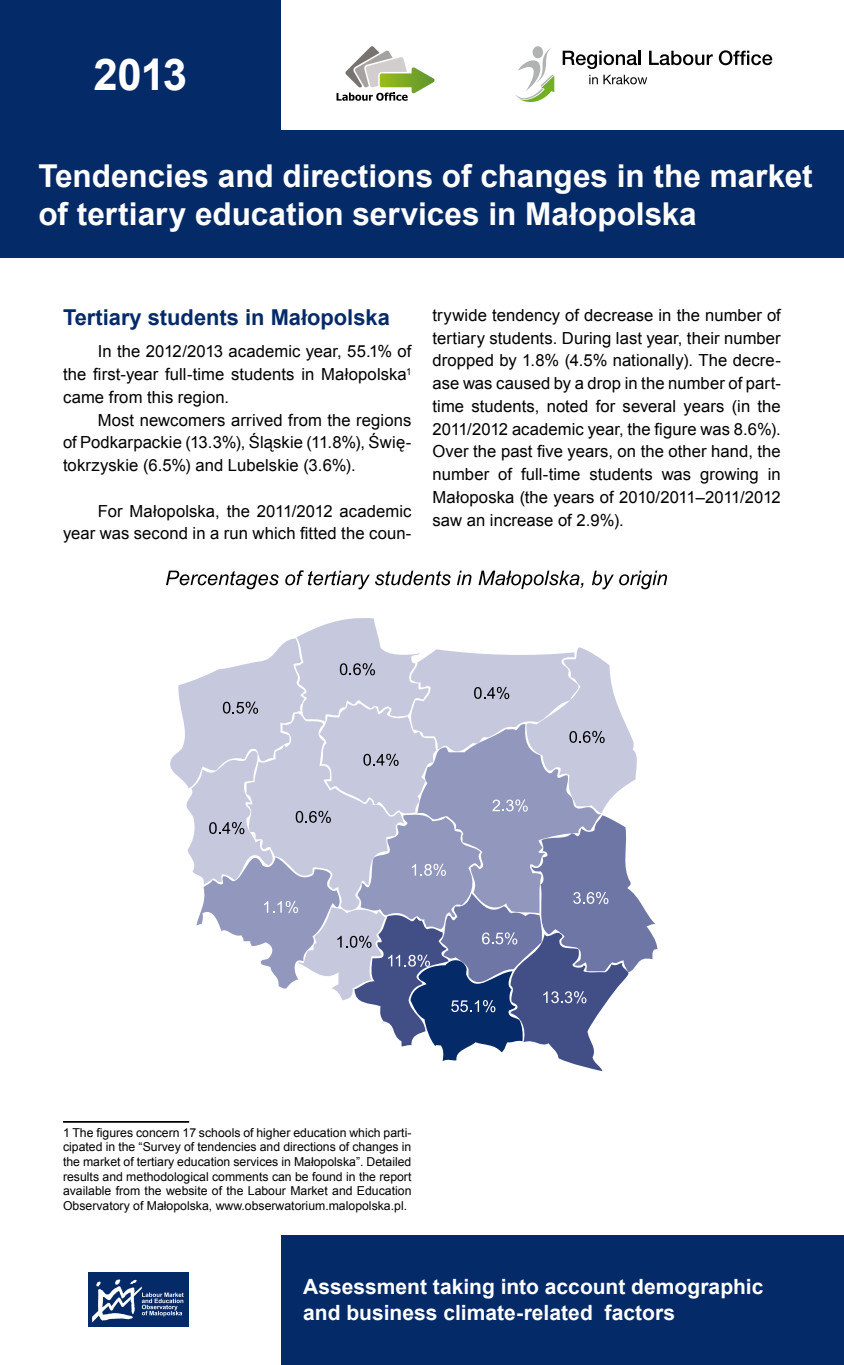
<style>
.page{position:relative;width:844px;height:1365px;background:#fff}
.page>*{position:absolute;margin:0;border:0;box-sizing:border-box;transform-origin:0 0}
.t1{font:700 43.75px "Arial";color:#fff}
.t2{font:700 31.5px/37.8px "Arial";color:#fff}
.t3{font:700 21.88px "Arial";color:#052a68}
.t4{font:700 21px/25.2px "Arial";color:#fff}
.t5{font:16.62px/22.8px "Arial";letter-spacing:.005em;color:#000;text-align:justify}
.t6{font:12.25px/14.7px "Arial";color:#000;text-align:justify}
</style>
<div class="page">
<div style="left:0;top:128px;width:843px;height:129px;background:#052a68"></div>
<div style="left:0;top:0;width:843px;height:129px;background:#fff"></div>
<div style="left:0;top:0;width:280px;height:129px;background:#052a68"></div>
<div style="left:0;top:1235px;width:843px;height:129px;background:#052a68"></div>
<div style="left:0;top:1235px;width:280px;height:129px;background:#fff"></div>
<svg style="left:562px;top:51px;width:78px;height:18px"></svg>
<svg style="left:649px;top:51px;width:63px;height:14px"></svg>
<svg style="left:718px;top:50px;width:54px;height:15px"></svg>
<svg style="left:589px;top:75px;width:8px;height:9px"></svg>
<svg style="left:603px;top:75px;width:44px;height:9px"></svg>
<svg style="left:515px;top:46px;width:39px;height:56px"></svg>
<img style="left:407px;top:67px;width:27px;height:26px">
<svg style="left:336px;top:46px;width:71px;height:55px"></svg>
<div style="left:88px;top:1272px;width:101px;height:54px;background:#052a68"></div>
<svg style="left:92px;top:1279px;width:92px;height:43px"></svg>
<hr style="left:63px;top:1120px;width:126px;height:2px;background:#000">
<svg style="left:170px;top:618px;width:487px;height:453px"></svg>
<svg style="left:166px;top:570px;width:112px;height:19px"></svg>
<svg style="left:285px;top:570px;width:165px;height:19px"></svg>
<svg style="left:457px;top:570px;width:14px;height:15px"></svg>
<svg style="left:478px;top:570px;width:105px;height:19px"></svg>
<svg style="left:592px;top:570px;width:21px;height:19px"></svg>
<svg style="left:619px;top:570px;width:48px;height:19px"></svg>
<h1 class="t1" style="left:93px;top:46px;width:95px">2013</h1>
<h2 class="t2" style="left:38px;top:158px;width:775px">Tendencies and directions of changes in the market of tertiary education services in Małopolska</h2>
<h3 class="t3" style="left:63px;top:302px;width:328px">Tertiary students in Małopolska</h3>
<p class="t5" style="left:63px;top:340px;width:350px;text-indent:35px">In the 2012/2013 academic year, 55.1% of the first-year full-time students in Małopolska<sup>1 </sup>came from this region.</p>
<p class="t5" style="left:63px;top:408px;width:350px;text-indent:35px">Most newcomers arrived from the regions of Podkarpackie (13.3%), Śląskie (11.8%), Świę&shy;tokrzyskie (6.5%) and Lubelskie (3.6%).</p>
<p class="t5" style="left:63px;top:499px;width:350px;text-align:right">For Małopolska, the 2011/2012 academic year was second in a run which fitted the coun-</p>
<p class="t5" style="left:432px;top:304px;width:350px">trywide tendency of decrease in the number of tertiary students. During last year, their number dropped by 1.8% (4.5% nationally). The decre&shy;ase was caused by a drop in the number of part&shy;time students, noted for several years (in the 2011/2012 academic year, the figure was 8.6%).<br>Over the past five years, on the other hand, the number of full-time students was growing in Małoposka (the years of 2010/2011–2011/2012 saw an increase of 2.9%).</p>
<p class="t6" style="left:63px;top:1124px;width:350px">1 The figures concern 17 schools of higher education which parti&shy;cipated in the “Survey of tendencies and directions of changes in the market of tertiary education services in Małopolska”. Detailed results and methodological comments can be found in the report available from the website of the Labour Market and Education Observatory of Małopolska, www.obserwatorium.malopolska.pl.</p>
<p class="t4" style="left:303px;top:1274px;width:461px">Assessment taking into account demographic and business climate-related factors</p>
</div>
